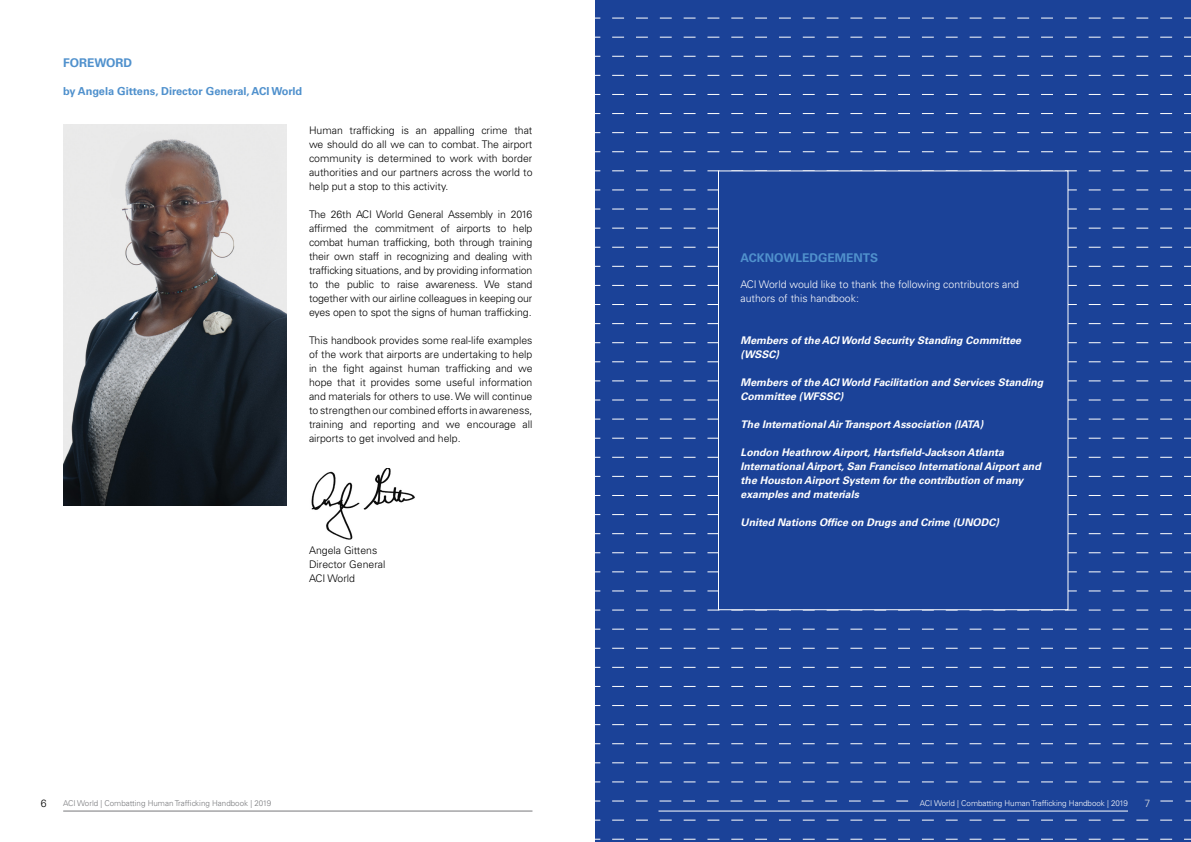
<style>
.page{position:relative;width:1191px;height:842px;background:#fff}
.page>*{position:absolute;margin:0;border:0;box-sizing:border-box;transform-origin:0 0}
.t1{font:700 12px "Univers LT Std";color:#5091cd}
.t2{font:700 11px "Univers LT Std";color:#5091cd}
.t3{font:300 10.5px/14px "Univers LT Std";color:#000;text-align:justify}
.t4{font:italic 700 10.5px/14px "Univers LT Std";color:#fff}
.t5{font:300 10.5px/14px "Univers LT Std";color:#fff}
.t6{font:300 10.5px "Univers LT Std";color:#dcddde}
.t7{font:300 8px "Univers LT Std";color:#77787b}
.t8{font:300 8px "Univers LT Std";color:#fff}
</style>
<div class="page">
<div style="left:595px;top:0;width:596px;height:842px;background:#1b4298"></div>
<svg style="left:612px;top:18px;width:579px;height:1px"></svg>
<svg style="left:612px;top:37px;width:579px;height:1px"></svg>
<svg style="left:612px;top:56px;width:579px;height:1px"></svg>
<svg style="left:612px;top:75px;width:579px;height:1px"></svg>
<svg style="left:612px;top:94px;width:579px;height:1px"></svg>
<svg style="left:612px;top:113px;width:579px;height:1px"></svg>
<svg style="left:612px;top:132px;width:579px;height:1px"></svg>
<svg style="left:612px;top:151px;width:579px;height:1px"></svg>
<svg style="left:612px;top:171px;width:579px;height:1px"></svg>
<svg style="left:612px;top:190px;width:579px;height:1px"></svg>
<svg style="left:612px;top:209px;width:579px;height:1px"></svg>
<svg style="left:612px;top:228px;width:579px;height:1px"></svg>
<svg style="left:612px;top:247px;width:579px;height:1px"></svg>
<svg style="left:612px;top:266px;width:579px;height:1px"></svg>
<svg style="left:612px;top:285px;width:579px;height:1px"></svg>
<svg style="left:612px;top:304px;width:579px;height:1px"></svg>
<svg style="left:612px;top:323px;width:579px;height:1px"></svg>
<svg style="left:612px;top:342px;width:579px;height:1px"></svg>
<svg style="left:612px;top:361px;width:579px;height:1px"></svg>
<svg style="left:612px;top:381px;width:579px;height:1px"></svg>
<svg style="left:612px;top:400px;width:579px;height:1px"></svg>
<svg style="left:612px;top:419px;width:579px;height:1px"></svg>
<svg style="left:612px;top:438px;width:579px;height:1px"></svg>
<svg style="left:612px;top:457px;width:579px;height:1px"></svg>
<svg style="left:612px;top:476px;width:579px;height:1px"></svg>
<svg style="left:612px;top:495px;width:579px;height:1px"></svg>
<svg style="left:612px;top:514px;width:579px;height:1px"></svg>
<svg style="left:612px;top:533px;width:579px;height:1px"></svg>
<svg style="left:612px;top:552px;width:579px;height:1px"></svg>
<svg style="left:612px;top:571px;width:579px;height:1px"></svg>
<svg style="left:612px;top:591px;width:579px;height:1px"></svg>
<svg style="left:612px;top:610px;width:579px;height:1px"></svg>
<svg style="left:612px;top:629px;width:579px;height:1px"></svg>
<svg style="left:612px;top:648px;width:579px;height:1px"></svg>
<svg style="left:612px;top:667px;width:579px;height:1px"></svg>
<svg style="left:612px;top:686px;width:579px;height:1px"></svg>
<svg style="left:612px;top:705px;width:579px;height:1px"></svg>
<svg style="left:612px;top:724px;width:579px;height:1px"></svg>
<svg style="left:612px;top:743px;width:579px;height:1px"></svg>
<svg style="left:612px;top:762px;width:579px;height:1px"></svg>
<svg style="left:612px;top:781px;width:579px;height:1px"></svg>
<svg style="left:612px;top:801px;width:296px;height:1px"></svg>
<svg style="left:612px;top:820px;width:579px;height:1px"></svg>
<svg style="left:612px;top:839px;width:579px;height:1px"></svg>
<svg style="left:1160px;top:801px;width:31px;height:1px"></svg>
<img style="left:63px;top:124px;width:223px;height:382px">
<img style="left:311px;top:468px;width:104px;height:72px">
<hr style="left:63px;top:810px;width:469px;height:1px;background:#77787b">
<hr style="left:658px;top:810px;width:470px;height:1px;background:#fff">
<div style="left:718px;top:170px;width:350px;height:440px;background:#1b4298;border:1px solid #fff"></div>
<p class="t1" style="left:63px;top:56px;width:71px">FOREWORD</p>
<p class="t2" style="left:63px;top:85px;width:241px">by Angela Gittens, Director General, ACI World</p>
<p class="t3" style="left:309px;top:123px;width:225px">Human trafficking is an appalling crime that we should do all we can to combat. The airport community is determined to work with border authorities and our partners across the world to help put a stop to this activity.</p>
<p class="t3" style="left:309px;top:207px;width:225px">The 26th ACI World General Assembly in 2016 affirmed the commitment of airports to help combat human trafficking, both through training their own staff in recognizing and dealing with trafficking situations, and by providing information to the public to raise awareness. We stand together with our airline colleagues in keeping our eyes open to spot the signs of human trafficking.</p>
<p class="t3" style="left:309px;top:333px;width:225px">This handbook provides some real-life examples of the work that airports are undertaking to help in the fight against human trafficking and we hope that it provides some useful information and materials for others to use. We will continue to strengthen our combined efforts in awareness, training and reporting and we encourage all airports to get involved and help.</p>
<p class="t3" style="left:309px;top:543px;width:78px;text-align:left">Angela Gittens<br>Director General<br>ACI World</p>
<p class="t1" style="left:740px;top:251px;width:139px">ACKNOWLEDGEMENTS</p>
<p class="t5" style="left:740px;top:277px;width:280px">ACI World would like to thank the following contributors and authors of this handbook:</p>
<p class="t4" style="left:740px;top:333px;width:282px">Members of the ACI World Security Standing Committee (WSSC)</p>
<p class="t4" style="left:740px;top:375px;width:304px">Members of the ACI World Facilitation and Services Standing<br>Committee (WFSSC)</p>
<p class="t4" style="left:740px;top:417px;width:244px">The International Air Transport Association (IATA)</p>
<p class="t4" style="left:740px;top:445px;width:302px">London Heathrow Airport, Hartsfield-Jackson Atlanta International Airport, San Francisco International Airport and the Houston Airport System for the contribution of many examples and materials</p>
<p class="t4" style="left:740px;top:515px;width:260px">United Nations Office on Drugs and Crime (UNODC)</p>
<p class="t3" style="left:41px;top:796px;width:7px">6</p>
<p class="t7" style="left:63px;top:798px;width:210px">ACI World | Combatting Human Trafficking Handbook | 2019</p>
<p class="t8" style="left:920px;top:798px;width:210px">ACI World | Combatting Human Trafficking Handbook | 2019</p>
<p class="t6" style="left:1144px;top:796px;width:7px">7</p>
</div>
